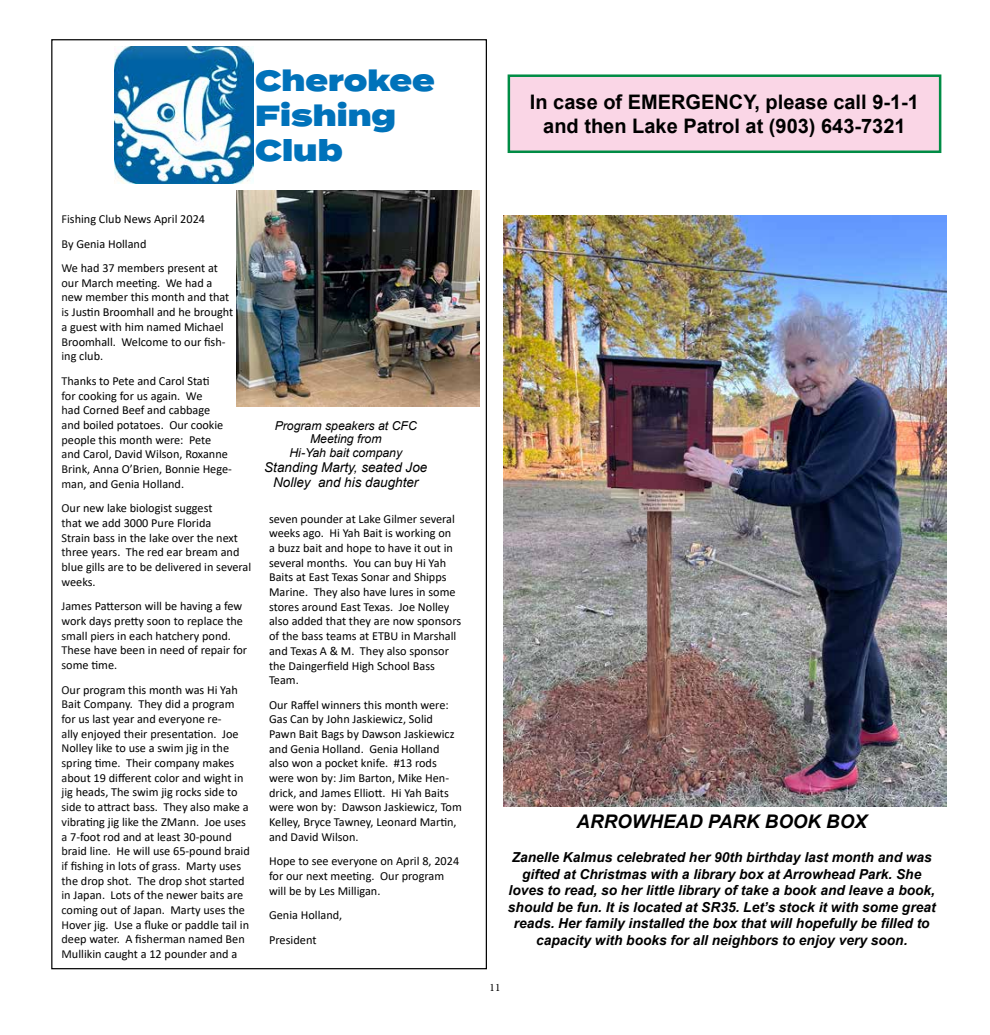
<style>
.page{position:relative;width:990px;height:1035px;background:#fff}
.page>*{position:absolute;margin:0;border:0;box-sizing:border-box;transform-origin:0 0}
.t1{font:900 29.75px "Termina";color:#0072ba}
.t2{font:900 29.12px/35px "Termina";color:#0072ba}
.t3{font:700 20px/24px "Arial";color:#000;text-align:center}
.t4{font:italic 700 18.75px "Arial";color:#000}
.t5{font:italic 700 13.75px/16.5px "Arial";color:#000;text-align:center}
.t6{font:italic 13.5px/14.9px "Arial";color:#000;text-align:center}
.t7{font:12.38px "Calibri";color:#000}
.t8{font:12.25px/14.8px "Calibri";color:#000}
.t9{font:italic 12.25px/13.5px "Arial";color:#000;text-align:center}
.t10{font:11.25px "Minion Pro";color:#000}
</style>
<div class="page">
<img style="left:508px;top:216px;width:438px;height:591px">
<svg style="left:51px;top:46px;width:457px;height:924px"></svg>
<div style="left:509px;top:76px;width:431px;height:76px;background:#fad6e6"></div>
<div style="left:508px;top:74px;width:433px;height:79px;border:2px solid #008c45"></div>
<h2 class="t2" style="left:255px;top:64px;width:181px">Cherokee<br>Fishing</h2>
<h1 class="t1" style="left:255px;top:129px;width:89px">Club</h1>
<p class="t8" style="left:62px;top:206px;width:158px;line-height:24.5px">Fishing Club News April 2024<br>By Genia Holland<br>We had 37 members present at</p>
<p class="t8" style="left:62px;top:275px;width:173px">our March meeting. We had a new member this month and that is Justin Broomhall and he brought a guest with him named Michael<br>Broomhall. Welcome to our fish&shy;ing club.</p>
<p class="t8" style="left:62px;top:373px;width:172px">Thanks to Pete and Carol Stati<br>for cooking for us again. We<br>had Corned Beef and cabbage and boiled potatoes. Our cookie people this month were: Pete and Carol, David Wilson, Roxanne<br>Brink, Anna O’Brien, Bonnie Hege&shy;man, and Genia Holland.</p>
<p class="t8" style="left:62px;top:500px;width:191px">Our new lake biologist suggest<br>that we add 3000 Pure Florida<br>Strain bass in the lake over the next three years. The red ear bream and blue gills are to be delivered in several weeks.</p>
<p class="t8" style="left:62px;top:598px;width:187px">James Patterson will be having a few work days pretty soon to replace the small piers in each hatchery pond.<br>These have been in need of repair for some time.</p>
<p class="t8" style="left:62px;top:682px;width:190px">Our program this month was Hi Yah Bait Company. They did a program for us last year and everyone re-<br>ally enjoyed their presentation. Joe Nolley like to use a swim jig in the spring time. Their company makes about 19 different color and wight in jig heads, The swim jig rocks side to side to attract bass. They also make a vibrating jig like the ZMann. Joe uses a 7-foot rod and at least 30-pound braid line. He will use 65-pound braid if fishing in lots of grass. Marty uses the drop shot. The drop shot started in Japan. Lots of the newer baits are coming out of Japan. Marty uses the Hover jig. Use a fluke or paddle tail in deep water. A fisherman named Ben Mullikin caught a 12 pounder and a</p>
<p class="t9" style="left:275px;top:419px;width:144px">Program speakers at CFC<br>Meeting from<br>Hi-Yah bait company</p>
<p class="t6" style="left:264px;top:460px;width:165px">Standing Marty, seated Joe<br>Nolley and his daughter</p>
<p class="t8" style="left:269px;top:511px;width:194px">seven pounder at Lake Gilmer several weeks ago. Hi Yah Bait is working on<br>a buzz bait and hope to have it out in several months. You can buy Hi Yah<br>Baits at East Texas Sonar and Shipps<br>Marine. They also have lures in some stores around East Texas. Joe Nolley also added that they are now sponsors of the bass teams at ETBU in Marshall and Texas A &amp; M. They also sponsor the Daingerfield High School Bass<br>Team.</p>
<p class="t8" style="left:269px;top:697px;width:194px">Our Raffel winners this month were:<br>Gas Can by John Jaskiewicz, Solid Pawn Bait Bags by Dawson Jaskiewicz and Genia Holland. Genia Holland also won a pocket knife. #13 rods were won by: Jim Barton, Mike Hen&shy;drick, and James Elliott. Hi Yah Baits were won by: Dawson Jaskiewicz, Tom Kelley, Bryce Tawney, Leonard Martin, and David Wilson.</p>
<p class="t8" style="left:269px;top:854px;width:192px">Hope to see everyone on April 8, 2024 for our next meeting. Our program will be by Les Milligan.</p>
<p class="t8" style="left:269px;top:908px;width:75px">Genia Holland,</p>
<p class="t7" style="left:269px;top:931px;width:49px">President</p>
<h3 class="t3" style="left:530px;top:90px;width:391px">In case of EMERGENCY, please call 9-1-1 and then Lake Patrol at (903) 643-7321</h3>
<h3 class="t4" style="left:577px;top:809px;width:292px">ARROWHEAD PARK BOOK BOX</h3>
<p class="t5" style="left:508px;top:849px;width:429px">Zanelle Kalmus celebrated her 90th birthday last month and was gifted at Christmas with a library box at Arrowhead Park. She loves to read, so her little library of take a book and leave a book, should be fun. It is located at SR35. Let’s stock it with some great reads. Her family installed the box that will hopefully be filled to capacity with books for all neighbors to enjoy very soon.</p>
<p class="t10" style="left:490px;top:980px;width:12px">11</p>
</div>
